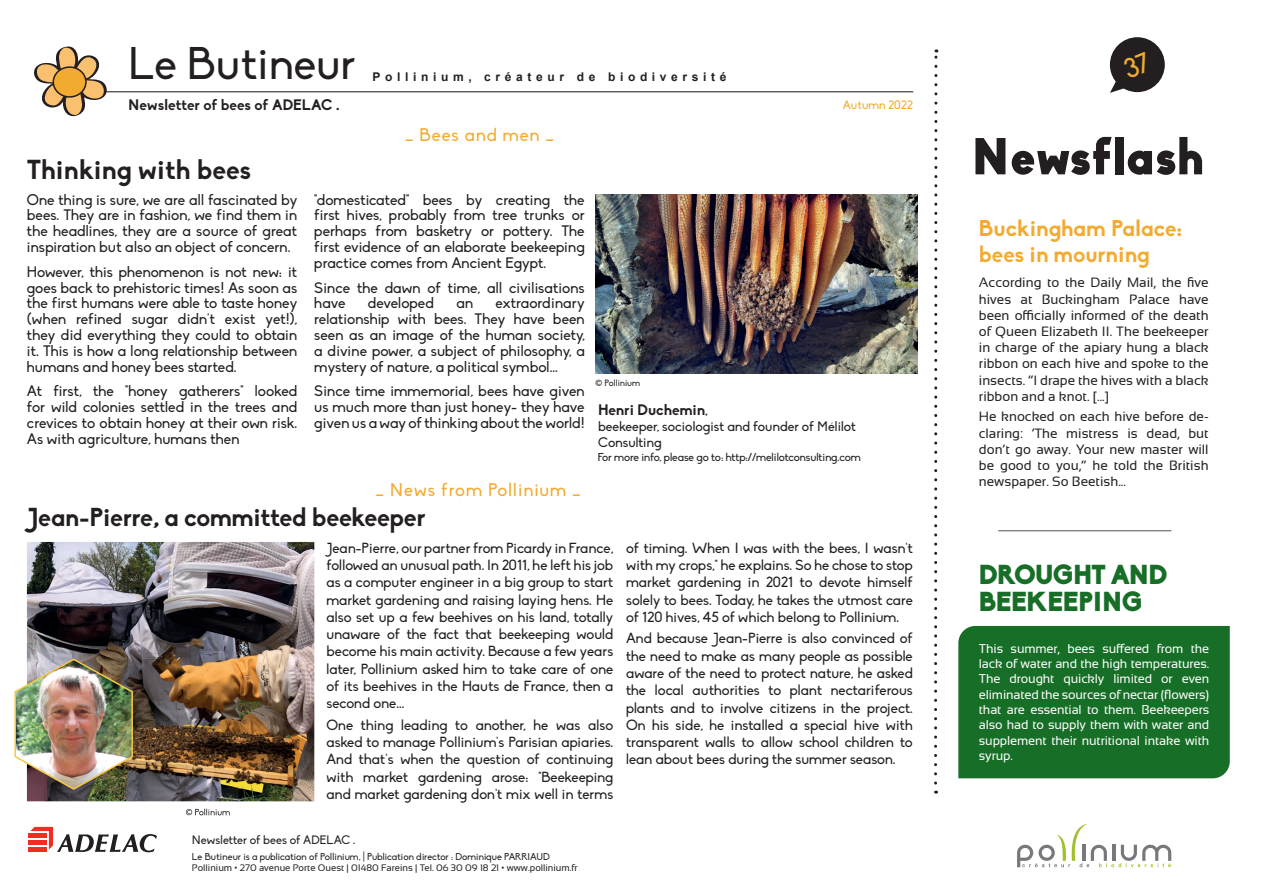
<style>
.page{position:relative;width:1263px;height:893px;background:#fff}
.page>*{position:absolute;margin:0;border:0;box-sizing:border-box;transform-origin:0 0}
.t1{font:900 51px "Biko";color:#231f20}
.t2{font:45px "Biko";color:#231f20}
.t3{font:900 27px/27px "Biko";letter-spacing:-.03em;color:#176f27}
.t4{font:700 27px "Biko";color:#231f20}
.t5{font:700 25.5px "Biko";letter-spacing:-.01em;color:#231f20}
.t6{font:700 22.5px/25.5px "Biko";color:#f3aa30}
.t7{font:18px "Biko";letter-spacing:.05em;color:#f3aa30}
.t8{font:15px/15.9px "Biko";color:#231f20;text-align:justify}
.t9{font:700 15px "Biko";color:#231f20}
.t10{font:14.4px/17.2px "Biko";color:#231f20;text-align:justify}
.t11{font:13.5px/16.2px "Sansation";color:#231f20;text-align:justify}
.t12{font:13.5px/16.2px "Biko";color:#231f20}
.t13{font:12.75px/15.3px "Sansation";letter-spacing:-.01em;color:#fff;text-align:justify}
.t14{font:700 12px "Arial";letter-spacing:.385em;color:#231f20}
.t15{font:12px "Biko";color:#231f20}
.t16{font:12px "Biko";color:#f3aa30}
.t17{font:11.25px "Biko";letter-spacing:-.01em;color:#231f20}
.t18{font:9.75px "Biko";color:#231f20}
.t19{font:9.45px "Sansation";color:#231f20}
.t20{font:9px "Biko";color:#231f20}
.s1{font-weight:400}
</style>
<div class="page">
<img style="left:27px;top:542px;width:287px;height:259px">
<svg style="left:934px;top:49px;width:3px;height:734px"></svg>
<img style="left:596px;top:195px;width:322px;height:178px">
<hr style="left:87px;top:91px;width:826px;height:1px;background:#231f20">
<svg style="left:34px;top:46px;width:74px;height:71px"></svg>
<div style="left:53px;top:67px;width:33px;height:30px;background:#f3aa30;border-radius:50%"></div>
<div style="left:53px;top:66px;width:34px;height:32px;border:2px solid #231f20;border-radius:50%"></div>
<svg style="left:1017px;top:824px;width:154px;height:43px"></svg>
<svg style="left:186px;top:809px;width:44px;height:6px"></svg>
<div style="left:958px;top:626px;width:272px;height:152px;background:#176f27"></div>
<hr style="left:998px;top:530px;width:173px;height:1px;background:#57585a">
<img style="left:14px;top:658px;width:120px;height:133px">
<hr style="left:28px;top:848px;width:18px;height:4px;background:#ee2e22">
<hr style="left:28px;top:841px;width:18px;height:4px;background:#ee2e22">
<hr style="left:28px;top:834px;width:18px;height:4px;background:#ee2e22">
<svg style="left:30px;top:827px;width:127px;height:25px"></svg>
<svg style="left:1110px;top:37px;width:55px;height:56px"></svg>
<h2 class="t2" style="left:128px;top:39px;width:229px">Le Butineur</h2>
<p class="t9" style="left:128px;top:96px;width:213px">Newsletter of bees of ADELAC .</p>
<h3 class="t4" style="left:27px;top:153px;width:226px">Thinking with bees</h3>
<p class="t14" style="left:372px;top:69px;width:355px">Pollinium, créateur de biodiversité</p>
<p class="t7" style="left:405px;top:125px;width:150px">_ Bees and men _</p>
<p class="t16" style="left:843px;top:98px;width:72px">Autumn 2022</p>
<p class="t8" style="left:27px;top:192px;width:272px">One thing is sure, we are all fascinated by bees. They are in fashion, we find them in the headlines, they are a source of great inspiration but also an object of concern.</p>
<p class="t8" style="left:27px;top:264px;width:272px">However, this phenomenon is not new: it goes back to prehistoric times! As soon as the first humans were able to taste honey (when refined sugar didn't exist yet!), they did everything they could to obtain it. This is how a long relationship between humans and honey bees started.</p>
<p class="t8" style="left:27px;top:384px;width:272px">At first, the "honey gatherers" looked for wild colonies settled in the trees and crevices to obtain honey at their own risk.<br>As with agriculture, humans then</p>
<p class="t8" style="left:314px;top:192px;width:272px">"domesticated" bees by creating the first hives, probably from tree trunks or perhaps from basketry or pottery. The first evidence of an elaborate beekeeping practice comes from Ancient Egypt.</p>
<p class="t8" style="left:314px;top:280px;width:272px">Since the dawn of time, all civilisations have</p>
<p class="t8" style="left:314px;top:296px;width:272px;text-indent:181px">extraordinary relationship with bees. They have been seen as an image of the human society, a divine power, a subject of philosophy, a mystery of nature, a political symbol...</p>
<p class="t8" style="left:314px;top:384px;width:272px">Since time immemorial, bees have given us much more than just honey- they have given us a way of thinking about the world!</p>
<p class="t8" style="left:368px;top:296px;width:68px">developed</p>
<p class="t8" style="left:456px;top:296px;width:18px">an</p>
<p class="t7" style="left:375px;top:479px;width:207px">_ News from Pollinium _</p>
<h3 class="t5" style="left:27px;top:502px;width:400px">Jean-Pierre, a committed beekeeper</h3>
<p class="t20" style="left:596px;top:378px;width:46px">© Pollinium</p>
<p class="t9" style="left:598px;top:400px;width:111px">Henri Duchemin<span class="s1">,</span></p>
<p class="t12" style="left:598px;top:418px;width:259px">beekeeper, sociologist and founder of Mélilot<br>Consulting</p>
<p class="t17" style="left:598px;top:451px;width:265px">For more info, please go to: http://melilotconsulting.com</p>
<p class="t10" style="left:326px;top:539px;width:288px">Jean-Pierre, our partner from Picardy in France, followed an unusual path. In 2011, he left his job as a computer engineer in a big group to start market gardening and raising laying hens. He also set up a few beehives on his land, totally unaware of the fact that beekeeping would become his main activity. Because a few years later, Pollinium asked him to take care of one of its beehives in the Hauts de France, then a second one...</p>
<p class="t10" style="left:326px;top:716px;width:288px">One thing leading to another, he was also asked to manage Pollinium's Parisian apiaries.<br>And that's when the question of continuing with market gardening arose: "Beekeeping and market gardening don't mix well in terms</p>
<p class="t15" style="left:192px;top:833px;width:165px">Newsletter of bees of ADELAC .</p>
<p class="t18" style="left:192px;top:851px;width:359px">Le Butineur is a publication of Pollinium, | Publication director : Dominique PARRIAUD</p>
<p class="t19" style="left:192px;top:862px;width:387px">Pollinium • 270 avenue Porte Ouest | 01480 Fareins | Tel. 06 30 09 18 21 • www.pollinium.fr</p>
<p class="t10" style="left:626px;top:539px;width:288px">of timing. When I was with the bees, I wasn't with my crops," he explains. So he chose to stop market gardening in 2021 to devote himself solely to bees. Today, he takes the utmost care of 120 hives, 45 of which belong to Pollinium.</p>
<p class="t10" style="left:626px;top:630px;width:288px">And because Jean-Pierre is also convinced of the need to make as many people as possible aware of the need to protect nature, he asked the local authorities to plant nectariferous plants and to involve citizens in the project.<br>On his side, he installed a special hive with transparent walls to allow school children to lean about bees during the summer season.</p>
<h1 class="t1" style="left:971px;top:125px;width:235px">Newsflash</h1>
<h3 class="t6" style="left:979px;top:216px;width:205px">Buckingham Palace: bees in mourning</h3>
<p class="t11" style="left:979px;top:275px;width:231px">According to the Daily Mail, the five hives at Buckingham Palace have been officially informed of the death of Queen Elizabeth II. The beekeeper in charge of the apiary hung a black ribbon on each hive and spoke to the insects. “I drape the hives with a black ribbon and a knot. [...]</p>
<p class="t11" style="left:979px;top:409px;width:231px">He knocked on each hive before de&shy;claring: ‘The mistress is dead, but don’t go away. Your new master will be good to you,” he told the British newspaper. So Beetish...</p>
<h3 class="t3" style="left:979px;top:561px;width:190px">DROUGHT AND<br>BEEKEEPING</h3>
<p class="t13" style="left:979px;top:641px;width:232px">This summer, bees suffered from the lack of water and the high temperatures.<br>The drought quickly limited or even eliminated the sources of nectar (flowers) that are essential to them. Beekeepers also had to supply them with water and supplement their nutritional intake with syrup.</p>
</div>
